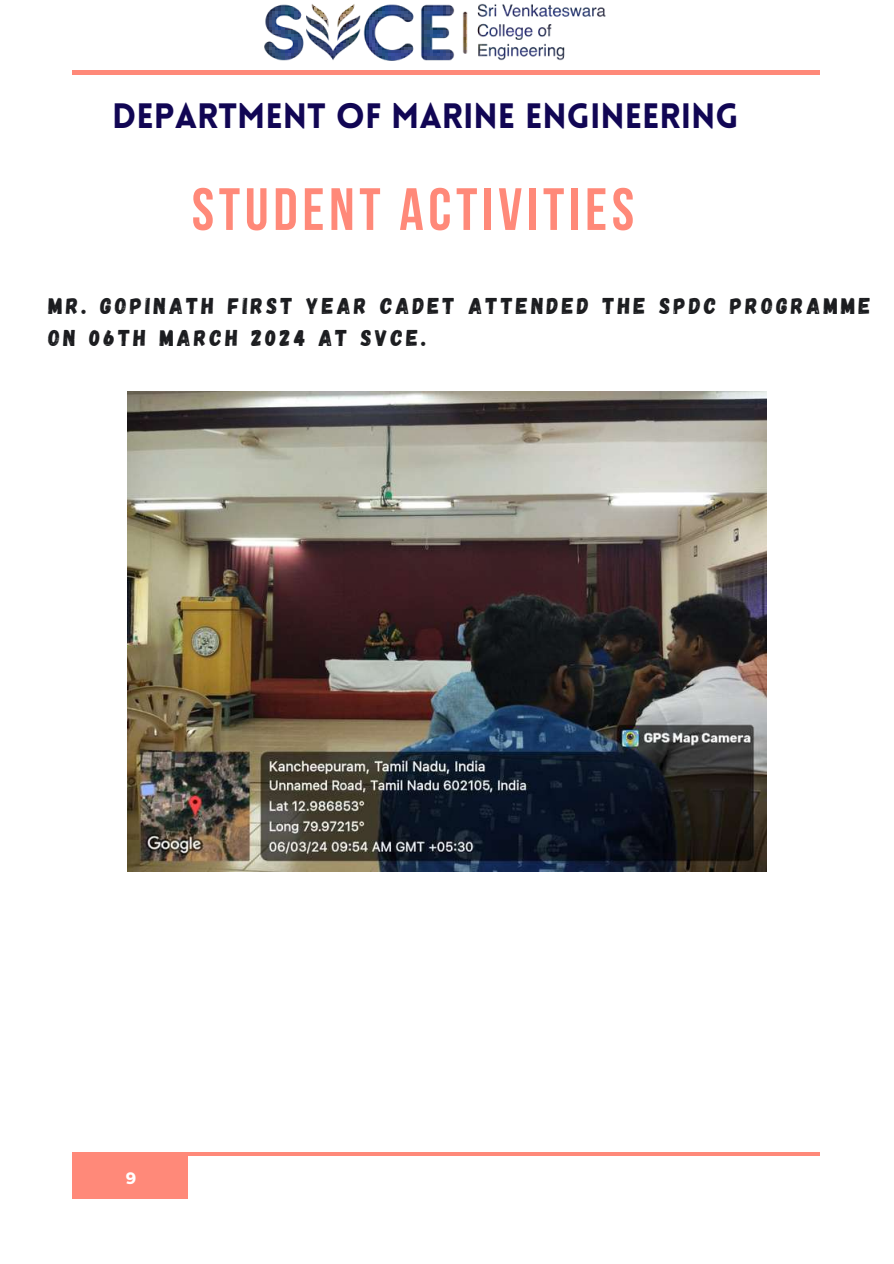
<style>
.page{position:relative;width:894px;height:1264px;background:#fff}
.page>*{position:absolute;margin:0;border:0;box-sizing:border-box;transform-origin:0 0}
.t1{font:700 59.55px "Bebas Neue";letter-spacing:.08em;color:#ff8979}
.t2{font:900 34.5px "Lovelo";color:#110654}
.t3{font:22.8px/31.5px "Gagalin";letter-spacing:.14em;color:#1b1c1f}
.t4{font:700 16.5px "Montserrat";color:#fff}
</style>
<div class="page">
<hr style="left:72px;top:71px;width:747px;height:3px;background:#ff8979">
<div style="left:72px;top:1152px;width:115px;height:46px;background:#ff8979"></div>
<hr style="left:72px;top:1152px;width:747px;height:3px;background:#ff8979">
<img style="left:233px;top:3px;width:403px;height:68px">
<img style="left:127px;top:392px;width:639px;height:479px">
<h2 class="t2" style="left:112px;top:103px;width:628px">DEPARTMENT OF MARINE ENGINEERING</h2>
<h1 class="t1" style="left:192px;top:185px;width:443px">STUDENT ACTIVITIES</h1>
<p class="t3" style="left:49px;top:289px;width:823px">MR. GOPINATH FIRST YEAR CADET ATTENDED THE SPDC PROGRAMME<br>ON 06TH MARCH 2024 AT SVCE.</p>
<p class="t4" style="left:126px;top:1166px;width:12px">9</p>
</div>
